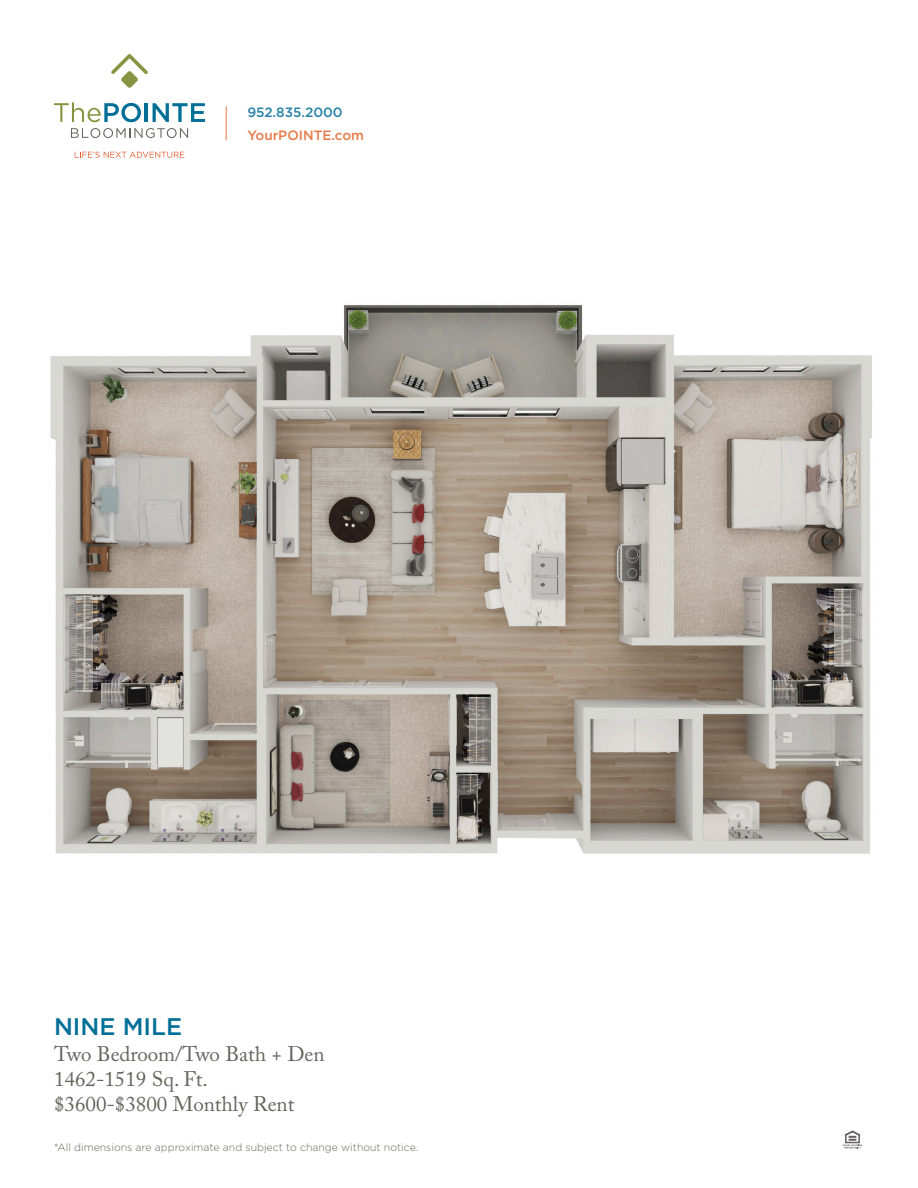
<style>
.page{position:relative;width:918px;height:1188px;background:#fff}
.page>*{position:absolute;margin:0;border:0;box-sizing:border-box;transform-origin:0 0}
.t1{font:500 24px "Gotham";color:#006f97}
.t2{font:21px/25.2px "Adobe Caslon Pro";color:#64665d}
.t3{font:500 13.5px "Gotham";color:#e77a49}
.t4{font:500 13.5px "Gotham";color:#2882a7}
.t5{font:300 10.5px "Gotham";color:#64665d}
</style>
<div class="page">
<hr style="left:226px;top:106px;width:1px;height:34px;background:#e77a49">
<svg style="left:843px;top:1131px;width:19px;height:18px"></svg>
<svg style="left:111px;top:54px;width:37px;height:34px"></svg>
<svg style="left:54px;top:102px;width:87px;height:20px"></svg>
<hr style="left:145px;top:103px;width:3px;height:19px;background:#006f97">
<svg style="left:153px;top:103px;width:52px;height:19px"></svg>
<svg style="left:75px;top:152px;width:109px;height:6px"></svg>
<svg style="left:71px;top:128px;width:117px;height:10px"></svg>
<img style="left:50px;top:305px;width:822px;height:549px">
<p class="t4" style="left:247px;top:105px;width:97px">952.835.2000</p>
<p class="t3" style="left:247px;top:128px;width:118px">YourPOINTE.com</p>
<h1 class="t1" style="left:54px;top:1013px;width:130px">NINE MILE</h1>
<h2 class="t2" style="left:54px;top:1041px;width:272px">Two Bedroom/Two Bath + Den<br>1462-1519 Sq. Ft. $3600-$3800 Monthly Rent</h2>
<p class="t5" style="left:54px;top:1141px;width:366px">*All dimensions are approximate and subject to change without notice.</p>
</div>
